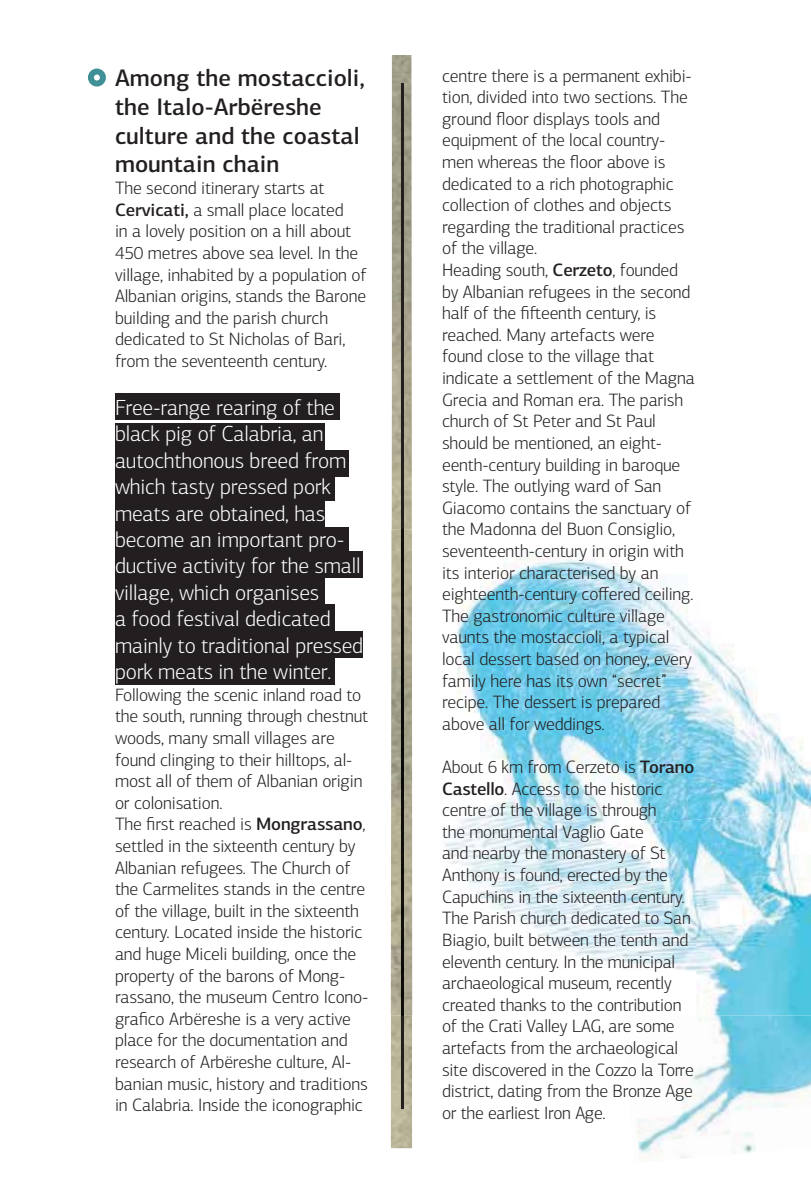
<style>
.page{position:relative;width:811px;height:1191px;background:#fff}
.page>*{position:absolute;margin:0;border:0;box-sizing:border-box;transform-origin:0 0}
.t1{font:500 24px/28.8px "PF Centro Sans Pro";color:#231f20}
.t2{font:300 22px/26.4px "PF Centro Sans Pro";letter-spacing:-.01em;color:#fff}
.t3{font:300 18px/21.6px "PF Centro Sans Pro";letter-spacing:-.01em;color:#231f20}
.s1{font-weight:500}
</style>
<div class="page">
<img style="left:637px;top:1015px;width:174px;height:144px">
<img style="left:391px;top:55px;width:21px;height:1093px">
<hr style="left:401px;top:83px;width:2px;height:1025px;background:#231f20">
<div style="left:115px;top:393px;width:224px;height:27px;background:#231f20"></div>
<div style="left:115px;top:423px;width:210px;height:27px;background:#231f20"></div>
<div style="left:115px;top:450px;width:234px;height:27px;background:#231f20"></div>
<div style="left:115px;top:474px;width:219px;height:26px;background:#231f20"></div>
<div style="left:115px;top:500px;width:210px;height:27px;background:#231f20"></div>
<div style="left:115px;top:527px;width:234px;height:27px;background:#231f20"></div>
<div style="left:115px;top:551px;width:247px;height:27px;background:#231f20"></div>
<div style="left:115px;top:578px;width:210px;height:26px;background:#231f20"></div>
<div style="left:115px;top:604px;width:219px;height:27px;background:#231f20"></div>
<div style="left:115px;top:631px;width:247px;height:27px;background:#231f20"></div>
<div style="left:115px;top:658px;width:219px;height:27px;background:#231f20"></div>
<svg style="left:88px;top:69px;width:18px;height:18px"></svg>
<img style="left:391px;top:530px;width:420px;height:485px">
<img style="left:605px;top:809px;width:206px;height:206px">
<h1 class="t1" style="left:115px;top:66px;width:251px">Among the mostaccioli, the Italo-Arbëreshe culture and the coastal mountain chain</h1>
<p class="t3" style="left:115px;top:179px;width:253px">The second itinerary starts at <span class="s1">Cervicati,</span> a small place located<br>in a lovely position on a hill about 450 metres above sea level. In the village, inhabited by a population of Albanian origins, stands the Barone building and the parish church dedicated to St Nicholas of Bari, from the seventeenth century.</p>
<p class="t2" style="left:115px;top:397px;width:250px">Free-range rearing of the black pig of Calabria, an autochthonous breed from which tasty pressed pork meats are obtained, has become an important pro&shy;ductive activity for the small village, which organises<br>a food festival dedicated mainly to traditional pressed pork meats in the winter.</p>
<p class="t3" style="left:115px;top:685px;width:255px">Following the scenic inland road to the south, running through chestnut woods, many small villages are found clinging to their hilltops, al&shy;most all of them of Albanian origin or colonisation.<br>The first reached is <span class="s1">Mongrassano</span>, settled in the sixteenth century by Albanian refugees. The Church of the Carmelites stands in the centre of the village, built in the sixteenth century. Located inside the historic and huge Miceli building, once the property of the barons of Mong&shy;rassano, the museum Centro Icono&shy;grafico Arbëreshe is a very active place for the documentation and research of Arbëreshe culture, Al&shy;banian music, history and traditions in Calabria. Inside the iconographic</p>
<p class="t3" style="left:442px;top:67px;width:254px">centre there is a permanent exhibi&shy;tion, divided into two sections. The ground floor displays tools and equipment of the local country&shy;men whereas the floor above is dedicated to a rich photographic collection of clothes and objects regarding the traditional practices of the village.<br>Heading south, <span class="s1">Cerzeto</span>, founded by Albanian refugees in the second half of the fi-eenth century, is reached. Many artefacts were found close to the village that indicate a settlement of the Magna<br>Grecia and Roman era. The parish church of St Peter and St Paul should be mentioned, an eight&shy;eenth-century building in baroque style. The outlying ward of San<br>Giacomo contains the sanctuary of the Madonna del Buon Consiglio, seventeenth-century in origin with its interior characterised by an eighteenth-century coffered ceiling.<br>The gastronomic culture village vaunts the mostaccioli, a typical local dessert based on honey, every family here has its own “secret” recipe. The dessert is prepared above all for weddings.</p>
<p class="t3" style="left:442px;top:758px;width:254px">About 6 km from Cerzeto is <span class="s1">Torano Castello</span>. Access to the historic centre of the village is through<br>the monumental Vaglio Gate<br>and nearby the monastery of St Anthony is found, erected by the Capuchins in the sixteenth century.<br>The Parish church dedicated to San Biagio, built between the tenth and eleventh century. In the municipal archaeological museum, recently created thanks to the contribution of the Crati Valley LAG, are some artefacts from the archaeological site discovered in the Cozzo la Torre district, dating from the Bronze Age or the earliest Iron Age.</p>
</div>
